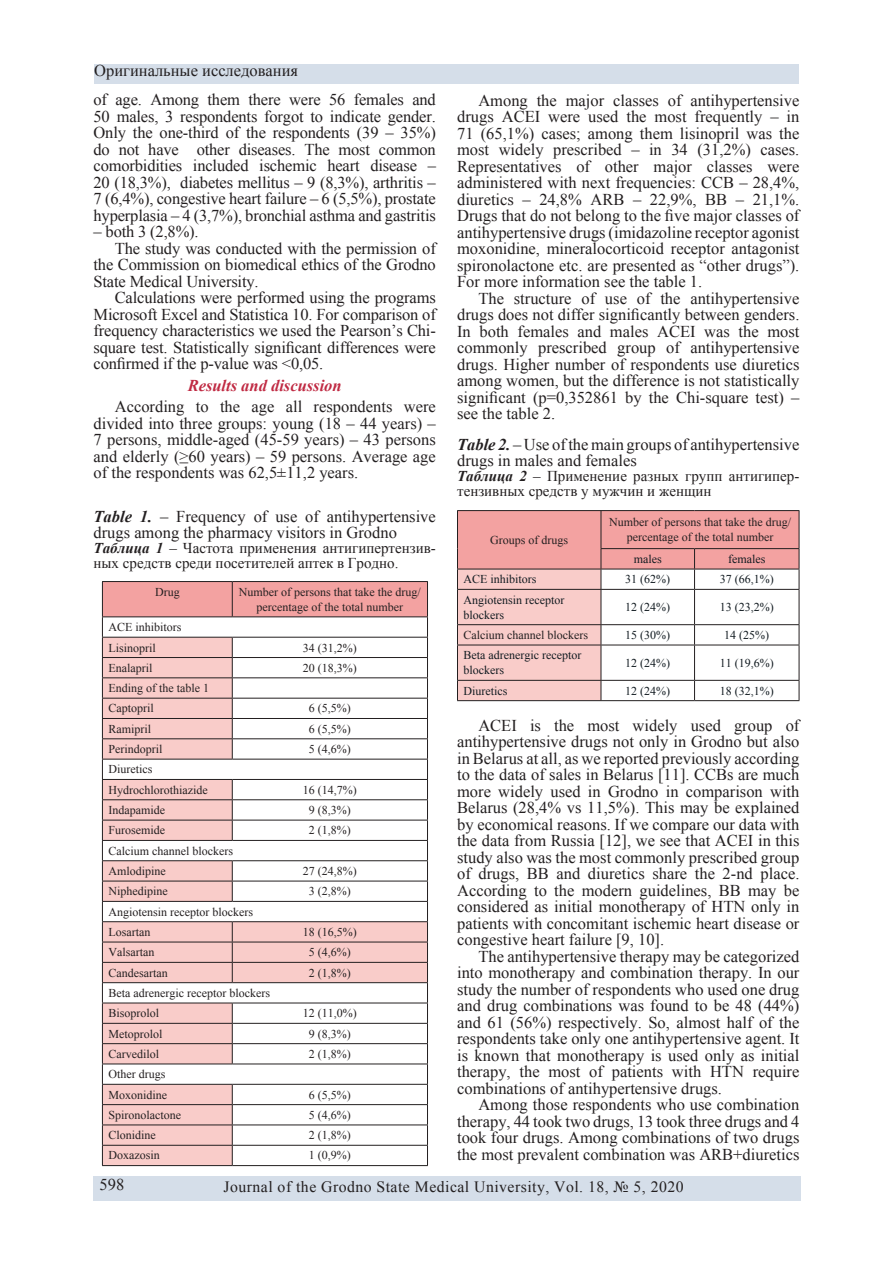
<style>
.page{position:relative;width:893px;height:1263px;background:#fff}
.page>*{position:absolute;margin:0;border:0;box-sizing:border-box;transform-origin:0 0}
.t1{font:16.5px/16.5px "Times New Roman";color:#231f20;text-align:justify}
.t2{font:italic 700 16.5px "Times New Roman";color:#c02a43}
.t3{font:15.75px "Times New Roman";letter-spacing:.03em;color:#231f20}
.t4{font:15px/15px "Times New Roman";color:#231f20}
.t5{font:12px/20.2px "Times New Roman";color:#231f20}
.t6{font:12px/15px "Times New Roman";color:#121b21}
.s1{font-weight:700;font-style:italic}
</style>
<div class="page">
<div style="left:94px;top:1176px;width:707px;height:25px;background:#d5dee9"></div>
<div style="left:94px;top:65px;width:705px;height:19px;background:#d5dee9"></div>
<hr style="left:102px;top:1165px;width:130px;height:1px;background:#231f20">
<hr style="left:232px;top:1165px;width:196px;height:1px;background:#231f20">
<svg style="left:102px;top:581px;width:326px;height:584px"></svg>
<hr style="left:102px;top:1003px;width:130px;height:1px;background:#231f20">
<hr style="left:232px;top:1003px;width:196px;height:1px;background:#231f20">
<hr style="left:457px;top:510px;width:144px;height:1px;background:#231f20">
<hr style="left:601px;top:510px;width:93px;height:1px;background:#231f20">
<hr style="left:694px;top:510px;width:105px;height:1px;background:#231f20">
<svg style="left:457px;top:511px;width:343px;height:190px"></svg>
<hr style="left:457px;top:700px;width:144px;height:1px;background:#231f20">
<hr style="left:601px;top:700px;width:93px;height:1px;background:#231f20">
<hr style="left:694px;top:700px;width:105px;height:1px;background:#231f20">
<p class="t1" style="left:94px;top:62px;width:205px">Оригинальные исследования</p>
<p class="t1" style="left:94px;top:91px;width:344px">of age. Among them there were 56 females and 50 males, 3 respondents forgot to indicate gender.<br>Only the one-third of the respondents (39 – 35%) do not have other diseases. The most common comorbidities included ischemic heart disease – 20 (18,3%), diabetes mellitus – 9 (8,3%), arthritis – 7 (6,4%), congestive heart failure – 6 (5,5%), prostate hyperplasia – 4 (3,7%), bronchial asthma and gastritis</p>
<p class="t1" style="left:94px;top:223px;width:107px">– both 3 (2,8%).</p>
<p class="t1" style="left:115px;top:239px;width:323px">The study was conducted with the permission of</p>
<p class="t1" style="left:94px;top:256px;width:344px">the Commission on biomedical ethics of the Grodno</p>
<p class="t1" style="left:94px;top:272px;width:167px">State Medical University.</p>
<p class="t1" style="left:115px;top:289px;width:323px">Calculations were performed using the programs</p>
<p class="t1" style="left:94px;top:305px;width:344px">Microsoft Excel and Statistica 10. For comparison of</p>
<p class="t1" style="left:94px;top:322px;width:344px">frequency characteristics we used the Pearson’s Chi-</p>
<p class="t1" style="left:94px;top:338px;width:344px">square test. Statistically significant differences were</p>
<p class="t1" style="left:94px;top:355px;width:231px">confirmed if the p-value was &lt;0,05.</p>
<p class="t2" style="left:188px;top:374px;width:156px">Results and discussion</p>
<p class="t1" style="left:94px;top:398px;width:344px;text-indent:21px">According to the age all respondents were divided into three groups: young (18 – 44 years) – 7 persons, middle-aged (45-59 years) – 43 persons and elderly (≥60 years) – 59 persons. Average age of the respondents was 62,5±11,2 years.</p>
<p class="t1" style="left:94px;top:508px;width:344px"><span class="s1">Table 1.</span> – Frequency of use of antihypertensive drugs among the pharmacy visitors in Grodno</p>
<p class="t4" style="left:94px;top:540px;width:344px"><span class="s1">Таблица 1</span> – Частота применения антигипертензив&shy;ных средств среди посетителей аптек в Гродно.</p>
<p class="t5" style="left:155px;top:581px;width:26px">Drug</p>
<p class="t5" style="left:239px;top:584px;width:183px;line-height:15px;text-align:center">Number of persons that take the drug/ percentage of the total number</p>
<p class="t5" style="left:108px;top:617px;width:75px">ACE inhibitors<br>Lisinopril</p>
<p class="t5" style="left:303px;top:637px;width:55px">34 (31,2%)</p>
<p class="t5" style="left:108px;top:657px;width:45px">Enalapril</p>
<p class="t5" style="left:303px;top:657px;width:55px">20 (18,3%)</p>
<p class="t5" style="left:108px;top:678px;width:102px">Ending of the table 1<br>Captopril</p>
<p class="t5" style="left:309px;top:698px;width:43px">6 (5,5%)</p>
<p class="t5" style="left:108px;top:718px;width:44px">Ramipril</p>
<p class="t5" style="left:309px;top:718px;width:43px">6 (5,5%)</p>
<p class="t5" style="left:108px;top:739px;width:55px">Perindopril</p>
<p class="t5" style="left:309px;top:739px;width:43px">5 (4,6%)</p>
<p class="t5" style="left:108px;top:759px;width:101px">Diuretics<br>Hydrochlorothiazide</p>
<p class="t5" style="left:303px;top:779px;width:55px">16 (14,7%)</p>
<p class="t5" style="left:108px;top:800px;width:58px">Indapamide</p>
<p class="t5" style="left:309px;top:800px;width:43px">9 (8,3%)</p>
<p class="t5" style="left:108px;top:820px;width:58px">Furosemide</p>
<p class="t5" style="left:309px;top:820px;width:43px">2 (1,8%)</p>
<p class="t5" style="left:108px;top:840px;width:126px">Calcium channel blockers<br>Amlodipine</p>
<p class="t5" style="left:303px;top:861px;width:55px">27 (24,8%)</p>
<p class="t5" style="left:108px;top:881px;width:61px">Niphedipine</p>
<p class="t5" style="left:309px;top:881px;width:43px">3 (2,8%)</p>
<p class="t5" style="left:108px;top:901px;width:146px">Angiotensin receptor blockers<br>Losartan</p>
<p class="t5" style="left:303px;top:922px;width:55px">18 (16,5%)</p>
<p class="t5" style="left:108px;top:942px;width:47px">Valsartan</p>
<p class="t5" style="left:309px;top:942px;width:43px">5 (4,6%)</p>
<p class="t5" style="left:108px;top:962px;width:61px">Candesartan</p>
<p class="t5" style="left:309px;top:962px;width:43px">2 (1,8%)</p>
<p class="t5" style="left:108px;top:982px;width:163px">Beta adrenergic receptor blockers<br>Bisoprolol</p>
<p class="t5" style="left:303px;top:1003px;width:55px">12 (11,0%)</p>
<p class="t5" style="left:108px;top:1023px;width:55px">Metoprolol</p>
<p class="t5" style="left:309px;top:1023px;width:43px">9 (8,3%)</p>
<p class="t5" style="left:108px;top:1043px;width:52px">Carvedilol</p>
<p class="t5" style="left:309px;top:1043px;width:43px">2 (1,8%)</p>
<p class="t5" style="left:108px;top:1064px;width:60px">Other drugs<br>Moxonidine</p>
<p class="t5" style="left:309px;top:1084px;width:43px">6 (5,5%)</p>
<p class="t5" style="left:108px;top:1104px;width:74px">Spironolactone</p>
<p class="t5" style="left:309px;top:1104px;width:43px">5 (4,6%)</p>
<p class="t5" style="left:108px;top:1125px;width:49px">Clonidine</p>
<p class="t5" style="left:309px;top:1125px;width:43px">2 (1,8%)</p>
<p class="t5" style="left:108px;top:1145px;width:53px">Doxazosin</p>
<p class="t5" style="left:309px;top:1145px;width:43px">1 (0,9%)</p>
<p class="t1" style="left:457px;top:92px;width:344px;text-indent:21px">Among the major classes of antihypertensive drugs ACEI were used the most frequently – in 71 (65,1%) cases; among them lisinopril was the most widely prescribed – in 34 (31,2%) cases.<br>Representatives of other major classes were administered with next frequencies: CCB – 28,4%, diuretics – 24,8% ARB – 22,9%, BB – 21,1%.<br>Drugs that do not belong to the five major classes of antihypertensive drugs (imidazoline receptor agonist moxonidine, mineralocorticoid receptor antagonist spironolactone etc. are presented as “other drugs”).<br>For more information see the table 1.</p>
<p class="t1" style="left:457px;top:290px;width:344px;text-indent:21px">The structure of use of the antihypertensive drugs does not differ significantly between genders.<br>In both females and males ACEI was the most commonly prescribed group of antihypertensive drugs. Higher number of respondents use diuretics among women, but the difference is not statistically significant (p=0,352861 by the Chi-square test) – see the table 2.</p>
<p class="t1" style="left:457px;top:435px;width:344px"><span class="s1">Table 2.</span> – Use of the main groups of antihypertensive drugs in males and females</p>
<p class="t4" style="left:457px;top:468px;width:344px"><span class="s1">Таблица 2</span> – Применение разных групп антигипер&shy;тензивных средств у мужчин и женщин</p>
<p class="t5" style="left:490px;top:530px;width:79px">Groups of drugs</p>
<p class="t5" style="left:609px;top:514px;width:183px;line-height:15px;text-align:center">Number of persons that take the drug/ percentage of the total number</p>
<p class="t6" style="left:634px;top:551px;width:29px">males</p>
<p class="t6" style="left:728px;top:551px;width:39px">females</p>
<p class="t6" style="left:463px;top:572px;width:75px">ACE inhibitors</p>
<p class="t6" style="left:625px;top:572px;width:46px">31 (62%)</p>
<p class="t6" style="left:720px;top:572px;width:55px">37 (66,1%)</p>
<p class="t6" style="left:463px;top:592px;width:102px">Angiotensin receptor blockers</p>
<p class="t6" style="left:625px;top:599px;width:46px">12 (24%)</p>
<p class="t6" style="left:720px;top:599px;width:55px">13 (23,2%)</p>
<p class="t5" style="left:463px;top:625px;width:126px">Calcium channel blockers</p>
<p class="t6" style="left:625px;top:627px;width:46px">15 (30%)</p>
<p class="t6" style="left:724px;top:627px;width:46px">14 (25%)</p>
<p class="t6" style="left:463px;top:648px;width:119px">Beta adrenergic receptor blockers</p>
<p class="t6" style="left:625px;top:655px;width:46px">12 (24%)</p>
<p class="t6" style="left:720px;top:655px;width:55px">11 (19,6%)</p>
<p class="t6" style="left:463px;top:683px;width:45px">Diuretics</p>
<p class="t6" style="left:625px;top:683px;width:46px">12 (24%)</p>
<p class="t6" style="left:720px;top:683px;width:55px">18 (32,1%)</p>
<p class="t1" style="left:457px;top:717px;width:344px;text-indent:21px">ACEI is the most widely used group of antihypertensive drugs not only in Grodno but also in Belarus at all, as we reported previously according to the data of sales in Belarus [11]. CCBs are much more widely used in Grodno in comparison with Belarus (28,4% vs 11,5%). This may be explained by economical reasons. If we compare our data with the data from Russia [12], we see that ACEI in this study also was the most commonly prescribed group of drugs, BB and diuretics share the 2-nd place.<br>According to the modern guidelines, BB may be considered as initial monotherapy of HTN only in patients with concomitant ischemic heart disease or congestive heart failure [9, 10].</p>
<p class="t1" style="left:457px;top:948px;width:344px;text-indent:21px">The antihypertensive therapy may be categorized into monotherapy and combination therapy. In our study the number of respondents who used one drug and drug combinations was found to be 48 (44%) and 61 (56%) respectively. So, almost half of the respondents take only one antihypertensive agent. It is known that monotherapy is used only as initial therapy, the most of patients with HTN require combinations of antihypertensive drugs.</p>
<p class="t1" style="left:457px;top:1096px;width:344px;text-indent:21px">Among those respondents who use combination therapy, 44 took two drugs, 13 took three drugs and 4 took four drugs. Among combinations of two drugs the most prevalent combination was ARB+diuretics</p>
<p class="t1" style="left:100px;top:1176px;width:26px">598</p>
<p class="t3" style="left:224px;top:1176px;width:462px">Journal of the Grodno State Medical University, Vol. 18, № 5, 2020</p>
</div>
